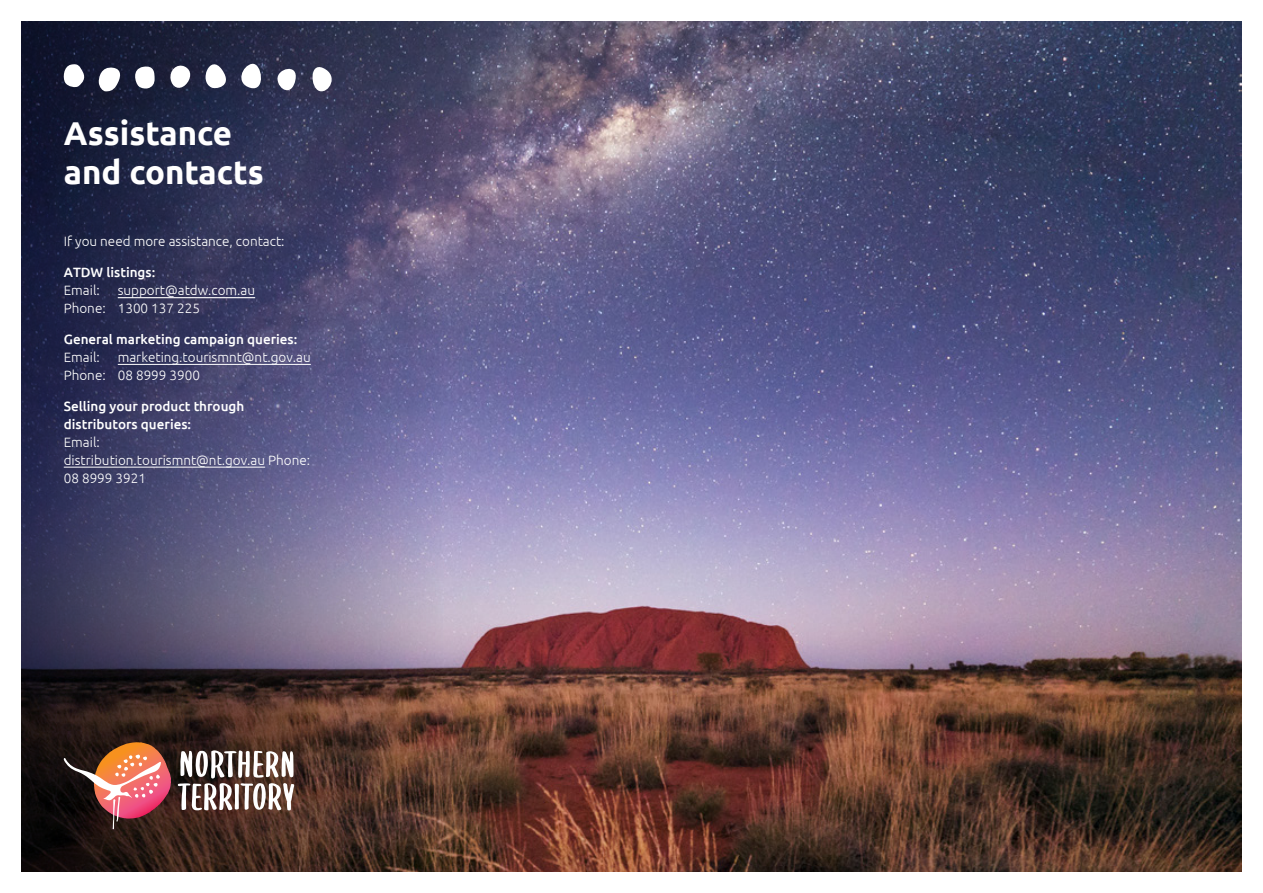
<style>
.page{position:relative;width:1263px;height:893px;background:#fff}
.page>*{position:absolute;margin:0;border:0;box-sizing:border-box;transform-origin:0 0}
.t1{font:700 33px/39.6px "Ubuntu";color:#fff}
.t2{font:300 13.5px/18px "Ubuntu";color:#fff}
.t3{font:500 13.5px/18px "Ubuntu";color:#fff}
</style>
<div class="page">
<img style="left:442px;top:21px;width:800px;height:851px">
<svg style="left:21px;top:21px;width:421px;height:851px;background:#47415c"></svg>
<hr style="left:64px;top:467px;width:201px;height:1px;background:#fff">
<hr style="left:118px;top:364px;width:193px;height:1px;background:#fff">
<hr style="left:118px;top:297px;width:137px;height:1px;background:#fff">
<svg style="left:62px;top:52px;width:278px;height:45px"></svg>
<svg style="left:64px;top:743px;width:107px;height:86px;background:#8b4f46"></svg>
<svg style="left:178px;top:750px;width:116px;height:61px"></svg>
<h1 class="t1" style="left:64px;top:113px;width:202px">Assistance and contacts</h1>
<p class="t2" style="left:64px;top:232px;width:222px">If you need more assistance, contact:</p>
<p class="t3" style="left:64px;top:263px;width:93px">ATDW listings:</p>
<p class="t2" style="left:64px;top:281px;width:37px">Email:</p>
<p class="t2" style="left:64px;top:281px;width:193px;text-indent:54px">support@atdw.com.au<br>Phone: 1300 137 225</p>
<p class="t3" style="left:64px;top:330px;width:235px">General marketing campaign queries:</p>
<p class="t2" style="left:64px;top:348px;width:37px">Email:</p>
<p class="t2" style="left:64px;top:348px;width:249px;text-indent:54px">marketing.tourismnt@nt.gov.au<br>Phone: 08 8999 3900</p>
<p class="t3" style="left:64px;top:396px;width:182px">Selling your product through distributors queries:</p>
<p class="t2" style="left:64px;top:433px;width:248px">Email:<br>distribution.tourismnt@nt.gov.au Phone:<br>08 8999 3921</p>
</div>
